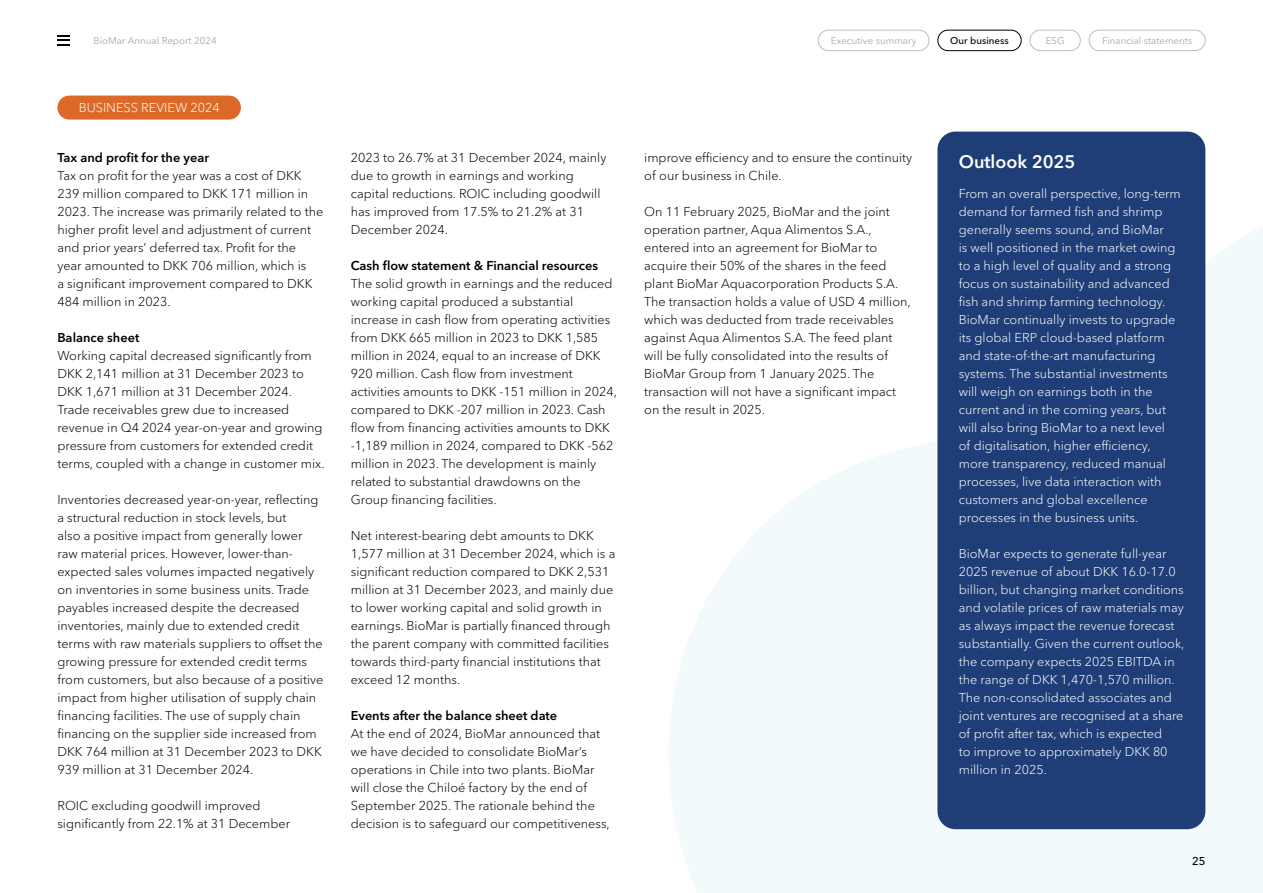
<style>
.page{position:relative;width:1263px;height:893px;background:#fff}
.page>*{position:absolute;margin:0;border:0;box-sizing:border-box;transform-origin:0 0}
.t1{font:600 18px "Avenir Next LT Pro";color:#fff}
.t2{font:300 12.75px/18px "Avenir Next LT Pro";color:#000}
.t3{font:300 12.75px/18px "Avenir Next LT Pro";color:#fff}
.t4{font:600 12.75px "Avenir Next LT Pro";color:#000}
.t5{font:500 11.25px "Avenir Next LT Pro";color:#000}
.t6{font:9.75px "Avenir Next LT Pro";color:#a7a9ac}
.t7{font:500 9.75px "Avenir Next LT Pro";color:#000}
</style>
<div class="page">
<svg style="left:669px;top:150px;width:594px;height:743px;fill:#f3fafc"></svg>
<div style="left:57px;top:96px;width:184px;height:24px;background:#dd6928;border-radius:12px"></div>
<div style="left:937px;top:132px;width:268px;height:697px;background:#1f3e77;border-radius:18px"></div>
<svg style="left:57px;top:36px;width:13px;height:9px"></svg>
<div style="left:1030px;top:30px;width:51px;height:21px;border:1px solid #bcbec0;border-radius:10px"></div>
<div style="left:818px;top:30px;width:111px;height:21px;border:1px solid #bcbec0;border-radius:10px"></div>
<div style="left:1089px;top:30px;width:116px;height:21px;border:1px solid #bcbec0;border-radius:10px"></div>
<div style="left:937px;top:30px;width:84px;height:21px;border:1px solid #000;border-radius:10px"></div>
<p class="t6" style="left:94px;top:35px;width:125px">BioMar Annual Report 2024</p>
<p class="t6" style="left:831px;top:34px;width:87px">Executive summary</p>
<p class="t7" style="left:950px;top:34px;width:60px">Our business</p>
<p class="t6" style="left:1046px;top:34px;width:20px">ESG</p>
<p class="t6" style="left:1102px;top:34px;width:92px">Financial statements</p>
<p class="t3" style="left:79px;top:99px;width:142px">BUSINESS REVIEW 2024</p>
<p class="t4" style="left:57px;top:150px;width:153px">Tax and profit for the year</p>
<p class="t2" style="left:57px;top:166px;width:267px">Tax on profit for the year was a cost of DKK 239 million compared to DKK 171 million in 2023. The increase was primarily related to the higher profit level and adjustment of current and prior years’ deferred tax. Profit for the year amounted to DKK 706 million, which is<br>a significant improvement compared to DKK 484 million in 2023.</p>
<p class="t4" style="left:57px;top:330px;width:83px">Balance sheet</p>
<p class="t2" style="left:57px;top:346px;width:269px">Working capital decreased significantly from DKK 2,141 million at 31 December 2023 to DKK 1,671 million at 31 December 2024.<br>Trade receivables grew due to increased revenue in Q4 2024 year-on-year and growing pressure from customers for extended credit terms, coupled with a change in customer mix.</p>
<p class="t2" style="left:57px;top:490px;width:267px">Inventories decreased year-on-year, reflecting a structural reduction in stock levels, but<br>also a positive impact from generally lower raw material prices. However, lower-than&shy;expected sales volumes impacted negatively on inventories in some business units. Trade payables increased despite the decreased inventories, mainly due to extended credit terms with raw materials suppliers to offset the growing pressure for extended credit terms from customers, but also because of a positive impact from higher utilisation of supply chain financing facilities. The use of supply chain financing on the supplier side increased from DKK 764 million at 31 December 2023 to DKK 939 million at 31 December 2024.</p>
<p class="t2" style="left:57px;top:796px;width:234px">ROIC excluding goodwill improved significantly from 22.1% at 31 December</p>
<p class="t2" style="left:351px;top:148px;width:257px">2023 to 26.7% at 31 December 2024, mainly due to growth in earnings and working capital reductions. ROIC including goodwill has improved from 17.5% to 21.2% at 31<br>December 2024.</p>
<p class="t4" style="left:351px;top:258px;width:249px">Cash flow statement &amp; Financial resources</p>
<p class="t2" style="left:351px;top:274px;width:268px">The solid growth in earnings and the reduced working capital produced a substantial increase in cash flow from operating activities from DKK 665 million in 2023 to DKK 1,585 million in 2024, equal to an increase of DKK 920 million. Cash flow from investment activities amounts to DKK -151 million in 2024, compared to DKK -207 million in 2023. Cash flow from financing activities amounts to DKK -1,189 million in 2024, compared to DKK -562 million in 2023. The development is mainly related to substantial drawdowns on the Group financing facilities.</p>
<p class="t2" style="left:351px;top:527px;width:266px">Net interest-bearing debt amounts to DKK 1,577 million at 31 December 2024, which is a significant reduction compared to DKK 2,531 million at 31 December 2023, and mainly due to lower working capital and solid growth in earnings. BioMar is partially financed through the parent company with committed facilities towards third-party financial institutions that exceed 12 months.</p>
<p class="t4" style="left:351px;top:708px;width:208px">Events after the balance sheet date</p>
<p class="t2" style="left:351px;top:725px;width:260px">At the end of 2024, BioMar announced that we have decided to consolidate BioMar’s operations in Chile into two plants. BioMar will close the Chiloé factory by the end of September 2025. The rationale behind the decision is to safeguard our competitiveness,</p>
<p class="t2" style="left:644px;top:149px;width:269px">improve efficiency and to ensure the continuity of our business in Chile.</p>
<p class="t2" style="left:644px;top:203px;width:268px">On 11 February 2025, BioMar and the joint operation partner, Aqua Alimentos S.A., entered into an agreement for BioMar to acquire their 50% of the shares in the feed plant BioMar Aquacorporation Products S.A.<br>The transaction holds a value of USD 4 million, which was deducted from trade receivables against Aqua Alimentos S.A. The feed plant will be fully consolidated into the results of BioMar Group from 1 January 2025. The transaction will not have a significant impact on the result in 2025.</p>
<h1 class="t1" style="left:959px;top:150px;width:118px">Outlook 2025</h1>
<p class="t3" style="left:959px;top:184px;width:224px">From an overall perspective, long-term demand for farmed fish and shrimp generally seems sound, and BioMar<br>is well positioned in the market owing to a high level of quality and a strong focus on sustainability and advanced fish and shrimp farming technology.<br>BioMar continually invests to upgrade its global ERP cloud-based platform and state-of-the-art manufacturing systems. The substantial investments will weigh on earnings both in the current and in the coming years, but will also bring BioMar to a next level<br>of digitalisation, higher efficiency, more transparency, reduced manual processes, live data interaction with customers and global excellence processes in the business units.</p>
<p class="t3" style="left:959px;top:544px;width:227px">BioMar expects to generate full-year 2025 revenue of about DKK 16.0-17.0 billion, but changing market conditions and volatile prices of raw materials may as always impact the revenue forecast substantially. Given the current outlook, the company expects 2025 EBITDA in the range of DKK 1,470-1,570 million.<br>The non-consolidated associates and joint ventures are recognised at a share of profit after tax, which is expected<br>to improve to approximately DKK 80 million in 2025.</p>
<p class="t5" style="left:1192px;top:854px;width:15px">25</p>
</div>
